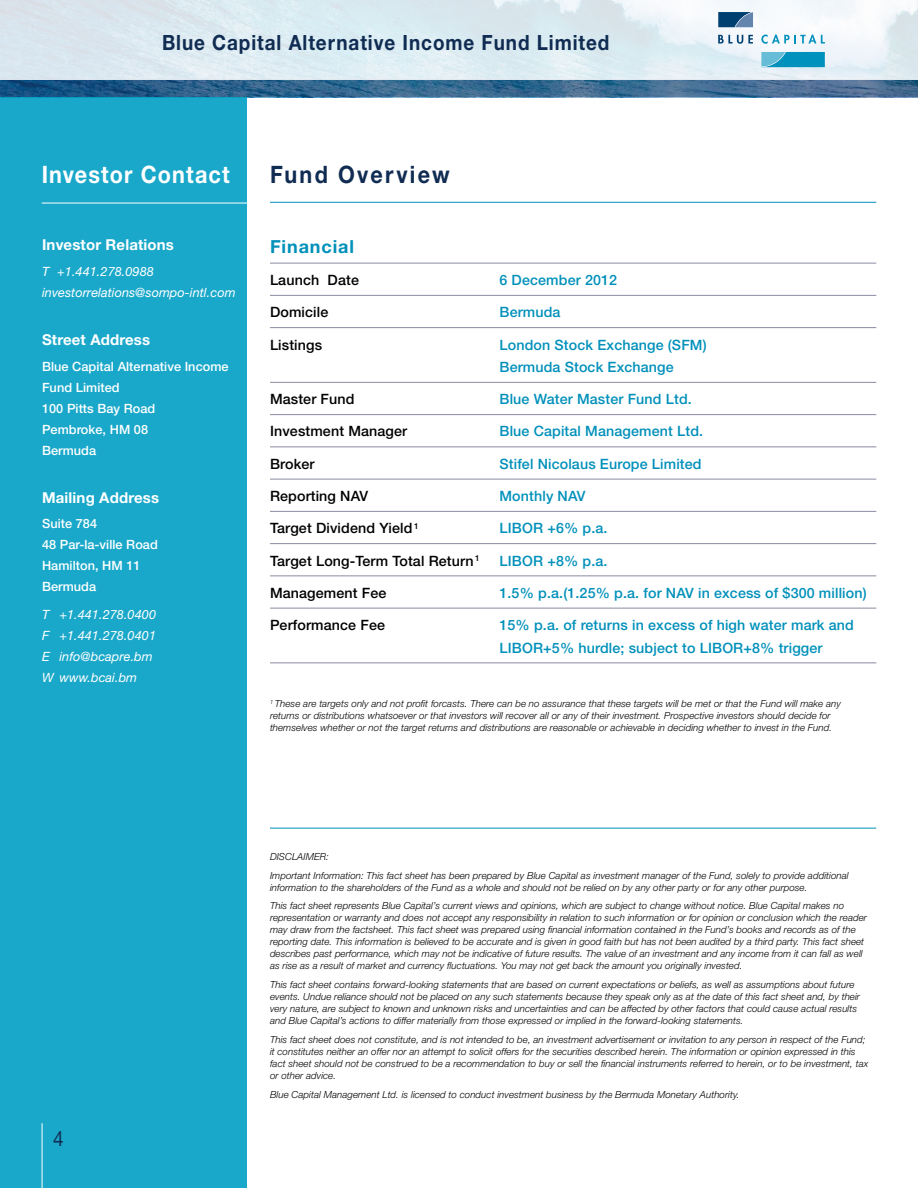
<style>
.page{position:relative;width:918px;height:1188px;background:#fff}
.page>*{position:absolute;margin:0;border:0;box-sizing:border-box;transform-origin:0 0}
.t1{font:700 24px "Helvetica Neue";letter-spacing:.05em;color:#fff;scale:.9 1}
.t2{font:700 24px "Helvetica Neue";letter-spacing:.105em;color:#102c52;scale:.9 1}
.t3{font:700 21px "Helvetica Neue";letter-spacing:.05em;color:#102c52;scale:.9 1}
.t4{font:21px "Helvetica Neue";color:#102c52;scale:.9 1}
.t5{font:700 18px "Helvetica Neue";letter-spacing:.05em;color:#0090ba}
.t6{font:700 15px "Helvetica Neue";letter-spacing:.01em;color:#fff}
.t7{font:500 14.25px/22.5px "Helvetica Neue";letter-spacing:.01em;color:#0090ba}
.t8{font:500 14.25px "Helvetica Neue";letter-spacing:.01em;color:#000}
.t9{font:500 12.75px/21px "Helvetica Neue";letter-spacing:.005em;color:#fff}
.t10{font:italic 12.75px/21px "Helvetica Neue";letter-spacing:.005em;color:#fff}
.t11{font:italic 300 9.75px/12px "Helvetica Neue";letter-spacing:.005em;color:#000}
</style>
<div class="page">
<div style="left:0;top:97px;width:247px;height:1091px;background:#1aa8ca"></div>
<hr style="left:42px;top:203px;width:205px;height:1px;background:#fff">
<hr style="left:270px;top:202px;width:606px;height:1px;background:#0090ba">
<hr style="left:270px;top:263px;width:606px;height:1px;background:#898ba2">
<hr style="left:270px;top:295px;width:606px;height:1px;background:#898ba2">
<hr style="left:270px;top:327px;width:606px;height:1px;background:#898ba2">
<hr style="left:270px;top:382px;width:606px;height:1px;background:#898ba2">
<hr style="left:270px;top:414px;width:606px;height:1px;background:#898ba2">
<hr style="left:270px;top:446px;width:606px;height:1px;background:#898ba2">
<hr style="left:270px;top:479px;width:606px;height:1px;background:#898ba2">
<hr style="left:270px;top:511px;width:606px;height:1px;background:#898ba2">
<hr style="left:270px;top:543px;width:606px;height:1px;background:#898ba2">
<hr style="left:270px;top:575px;width:606px;height:1px;background:#898ba2">
<hr style="left:270px;top:608px;width:606px;height:1px;background:#898ba2">
<hr style="left:270px;top:662px;width:606px;height:1px;background:#898ba2">
<hr style="left:270px;top:828px;width:606px;height:1px;background:#0090ba">
<hr style="left:42px;top:1123px;width:1px;height:65px;background:#fff">
<svg style="left:0;top:80px;width:918px;height:17px;background:#34648d"></svg>
<svg style="left:0;top:0;width:918px;height:80px;background:#dfecf2"></svg>
<svg style="left:718px;top:35px;width:35px;height:9px"></svg>
<svg style="left:761px;top:35px;width:64px;height:9px"></svg>
<svg style="left:718px;top:12px;width:35px;height:15px"></svg>
<svg style="left:761px;top:52px;width:64px;height:15px"></svg>
<h2 class="t3" style="left:162px;top:29px;width:499px">Blue Capital Alternative Income Fund Limited</h2>
<h1 class="t1" style="left:42px;top:160px;width:211px">Investor Contact</h1>
<h1 class="t2" style="left:270px;top:160px;width:201px">Fund Overview</h1>
<h3 class="t6" style="left:42px;top:236px;width:133px">Investor Relations</h3>
<h3 class="t10" style="left:42px;top:261px;width:195px">T +1.441.278.0988 investorrelations@sompo-intl.com</h3>
<h3 class="t6" style="left:42px;top:330px;width:110px">Street Address</h3>
<h3 class="t9" style="left:42px;top:355px;width:188px">Blue Capital Alternative Income<br>Fund Limited<br>100 Pitts Bay Road<br>Pembroke, HM 08<br>Bermuda</h3>
<h3 class="t6" style="left:42px;top:488px;width:119px">Mailing Address</h3>
<h3 class="t9" style="left:42px;top:513px;width:117px">Suite 784<br>48 Par-la-ville Road<br>Hamilton, HM 11<br>Bermuda</h3>
<h3 class="t10" style="left:42px;top:604px;width:116px">T +1.441.278.0400<br>F +1.441.278.0401<br>E info@bcapre.bm<br>W www.bcai.bm</h3>
<h3 class="t5" style="left:270px;top:235px;width:86px">Financial</h3>
<h3 class="t8" style="left:270px;top:271px;width:90px">Launch Date</h3>
<h3 class="t7" style="left:499px;top:269px;width:119px">6 December 2012</h3>
<h3 class="t8" style="left:270px;top:304px;width:60px">Domicile</h3>
<h3 class="t7" style="left:499px;top:301px;width:63px">Bermuda</h3>
<h3 class="t8" style="left:270px;top:336px;width:54px">Listings</h3>
<h3 class="t7" style="left:499px;top:333px;width:209px">London Stock Exchange (SFM)<br>Bermuda Stock Exchange</h3>
<h3 class="t8" style="left:270px;top:391px;width:86px">Master Fund</h3>
<h3 class="t7" style="left:499px;top:388px;width:194px">Blue Water Master Fund Ltd.</h3>
<h3 class="t8" style="left:270px;top:423px;width:139px">Investment Manager</h3>
<h3 class="t7" style="left:499px;top:420px;width:205px">Blue Capital Management Ltd.</h3>
<h3 class="t8" style="left:270px;top:455px;width:46px">Broker</h3>
<h3 class="t7" style="left:499px;top:452px;width:204px">Stifel Nicolaus Europe Limited</h3>
<h3 class="t8" style="left:270px;top:487px;width:100px">Reporting NAV</h3>
<h3 class="t7" style="left:499px;top:485px;width:88px">Monthly NAV</h3>
<h3 class="t8" style="left:270px;top:520px;width:150px">Target Dividend Yield <sup>1</sup></h3>
<h3 class="t7" style="left:499px;top:517px;width:110px">LIBOR +6% p.a.</h3>
<h3 class="t8" style="left:270px;top:552px;width:211px">Target Long-Term Total Return <sup>1</sup></h3>
<h3 class="t7" style="left:499px;top:549px;width:110px">LIBOR +8% p.a.</h3>
<h3 class="t8" style="left:270px;top:584px;width:118px">Management Fee</h3>
<h3 class="t7" style="left:499px;top:581px;width:369px">1.5% p.a.(1.25% p.a. for NAV in excess of $300 million)</h3>
<h3 class="t8" style="left:270px;top:616px;width:116px">Performance Fee</h3>
<h3 class="t7" style="left:499px;top:614px;width:356px">15% p.a. of returns in excess of high water mark and<br>LIBOR+5% hurdle; subject to LIBOR+8% trigger</h3>
<p class="t11" style="left:270px;top:697px;width:572px"><sup>1</sup> These are targets only and not profit forcasts. There can be no assurance that these targets will be met or that the Fund will make any returns or distributions whatsoever or that investors will recover all or any of their investment. Prospective investors should decide for themselves whether or not the target returns and distributions are reasonable or achievable in deciding whether to invest in the Fund.</p>
<h2 class="t4" style="left:53px;top:1126px;width:13px">4</h2>
<p class="t11" style="left:270px;top:847px;width:580px;line-height:18.8px">DISCLAIMER:<br>Important Information: This fact sheet has been prepared by Blue Capital as investment manager of the Fund, solely to provide additional</p>
<p class="t11" style="left:270px;top:878px;width:576px;line-height:18.8px">information to the shareholders of the Fund as a whole and should not be relied on by any other party or for any other purpose.<br>This fact sheet represents Blue Capital’s current views and opinions, which are subject to change without notice. Blue Capital makes no</p>
<p class="t11" style="left:270px;top:912px;width:598px">representation or warranty and does not accept any responsibility in relation to such information or for opinion or conclusion which the reader may draw from the factsheet. This fact sheet was prepared using financial information contained in the Fund’s books and records as of the reporting date. This information is believed to be accurate and is given in good faith but has not been audited by a third party. This fact sheet describes past performance, which may not be indicative of future results. The value of an investment and any income from it can fall as well as rise as a result of market and currency fluctuations. You may not get back the amount you originally invested.</p>
<p class="t11" style="left:270px;top:978px;width:592px">This fact sheet contains forward-looking statements that are based on current expectations or beliefs, as well as assumptions about future events. Undue reliance should not be placed on any such statements because they speak only as at the date of this fact sheet and, by their very nature, are subject to known and unknown risks and uncertainties and can be affected by other factors that could cause actual results and Blue Capital’s actions to differ materially from those expressed or implied in the forward-looking statements.</p>
<p class="t11" style="left:270px;top:1033px;width:600px">This fact sheet does not constitute, and is not intended to be, an investment advertisement or invitation to any person in respect of the Fund; it constitutes neither an offer nor an attempt to solicit offers for the securities described herein. The information or opinion expressed in this fact sheet should not be construed to be a recommendation to buy or sell the financial instruments referred to herein, or to be investment, tax or other advice.</p>
<p class="t11" style="left:270px;top:1088px;width:471px">Blue Capital Management Ltd. is licensed to conduct investment business by the Bermuda Monetary Authority.</p>
</div>
